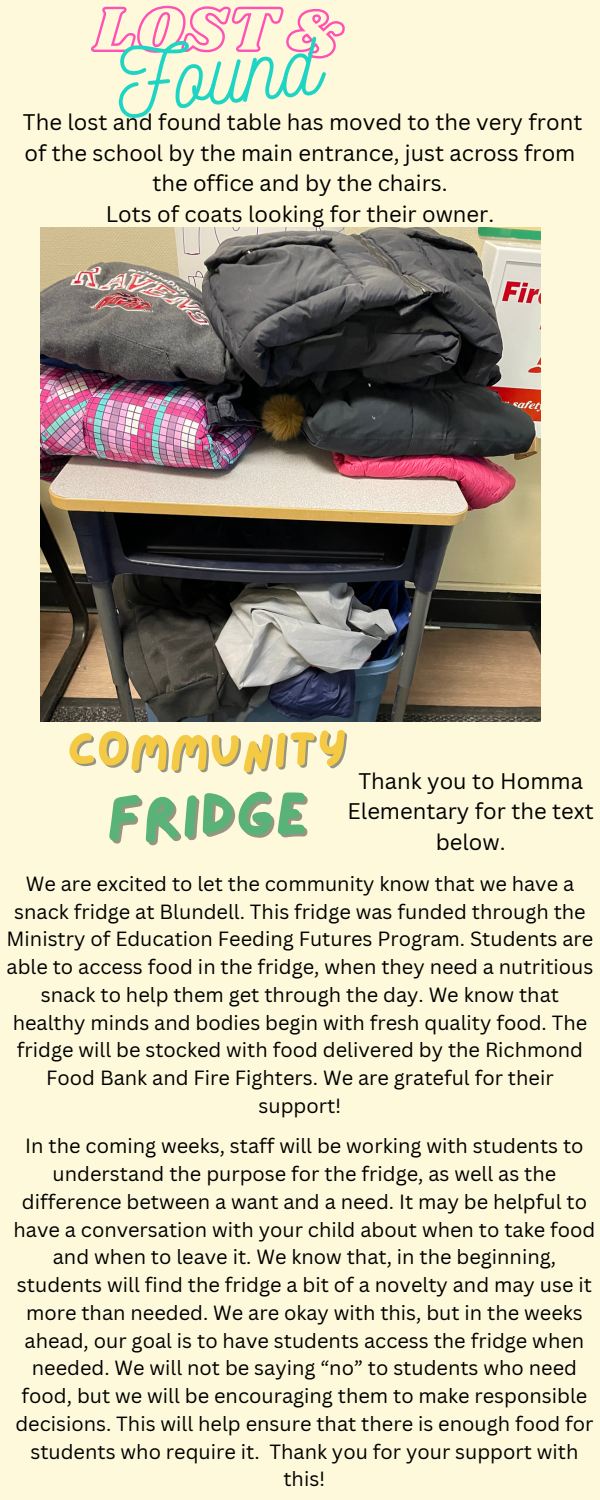
<style>
.page{position:relative;width:600px;height:1500px;background:#fdf9da}
.page>*{position:absolute;margin:0;border:0;box-sizing:border-box;transform-origin:0 0}
.t1{font:90.4px "Nickainley";color:#1ed5c3}
.t2{font:61.3px "Lazydog";color:#59b379}
.t3{font:50.3px "Lazydog";color:#f4ca44}
.t4{font:22px/30.8px "Canva Sans";color:#000;text-align:center}
.t5{font:20px/27.8px "Canva Sans";color:#000;text-align:center}
</style>
<div class="page">
<img style="left:41px;top:227px;width:499px;height:495px">
<svg style="left:91px;top:5px;width:254px;height:54px"></svg>
<p class="t1" style="left:111px;top:25px;width:205px;rotate:-6deg">Found</p>
<p class="t4" style="left:23px;top:106px;width:561px">The lost and found table has moved to the very front of the school by the main entrance, just across from the office and by the chairs.</p>
<p class="t4" style="left:106px;top:198px;width:390px">Lots of coats looking for their owner.</p>
<h4 class="t3" style="left:67px;top:725px;width:282px">COMMUNITY</h4>
<h3 class="t2" style="left:106px;top:785px;width:203px">FRIDGE</h3>
<p class="t5" style="left:7px;top:869px;width:588px">We are excited to let the community know that we have a snack fridge at Blundell. This fridge was funded through the Ministry of Education Feeding Futures Program. Students are able to access food in the fridge, when they need a nutritious snack to help them get through the day. We know that healthy minds and bodies begin with fresh quality food. The fridge will be stocked with food delivered by the Richmond Food Bank and Fire Fighters. We are grateful for their support!</p>
<p class="t5" style="left:14px;top:1132px;width:583px">In the coming weeks, staff will be working with students to understand the purpose for the fridge, as well as the difference between a want and a need. It may be helpful to have a conversation with your child about when to take food and when to leave it. We know that, in the beginning, students will find the fridge a bit of a novelty and may use it more than needed. We are okay with this, but in the weeks ahead, our goal is to have students access the fridge when needed. We will not be saying “no” to students who need food, but we will be encouraging them to make responsible decisions. This will help ensure that there is enough food for students who require it. Thank you for your support with this!</p>
<p class="t4" style="left:348px;top:765px;width:248px">Thank you to Homma<br>Elementary for the text below.</p>
</div>
